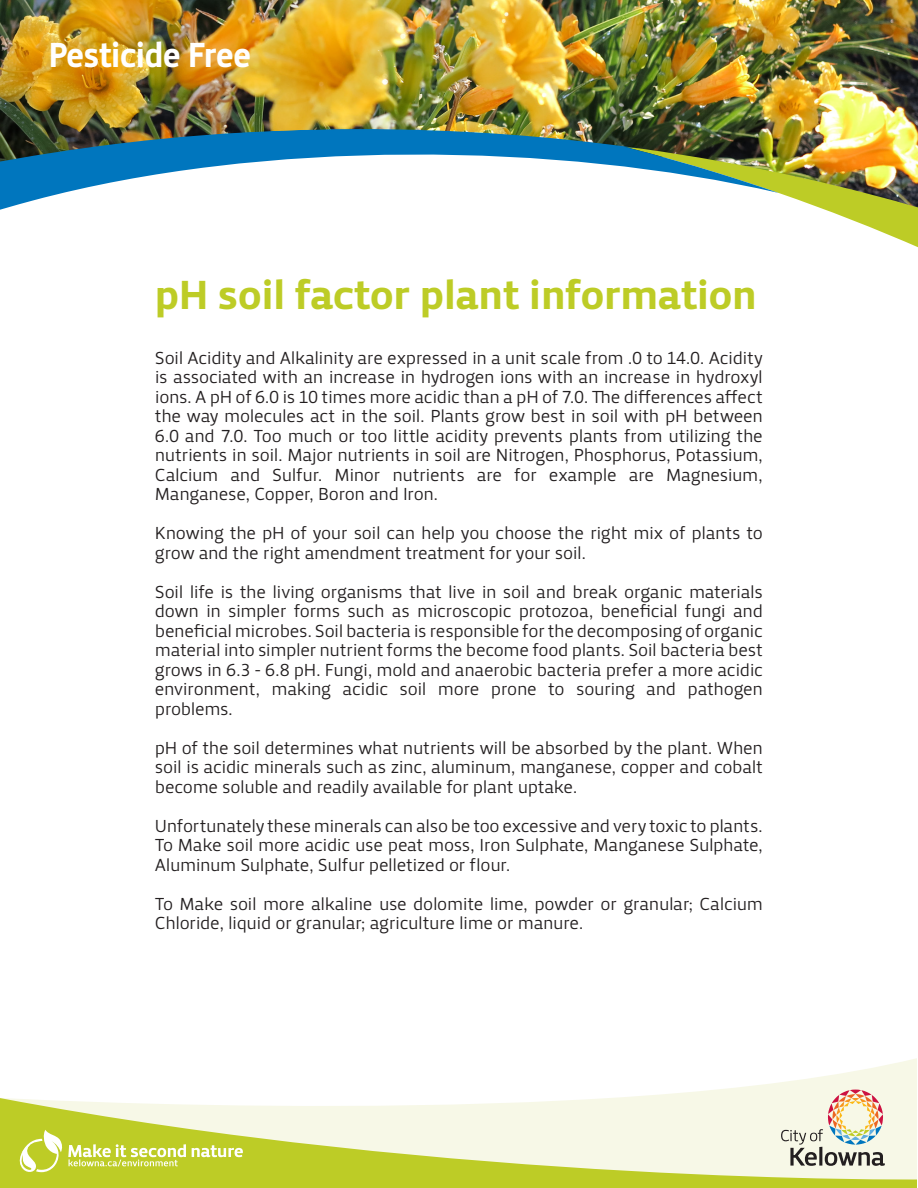
<style>
.page{position:relative;width:918px;height:1188px;background:#fff}
.page>*{position:absolute;margin:0;border:0;box-sizing:border-box;transform-origin:0 0}
.Headline_-_Blue{font:42px "Priva Four Pro";color:#bdcc26}
.t1{font:36px "Priva Four Pro";letter-spacing:-.01em;color:#fff;scale:.91 1}
.t2{font:18px/19.5px "Priva One Pro";letter-spacing:-.02em;color:#231f20;text-align:justify}
</style>
<div class="page">
<img style="left:0;top:0;width:918px;height:147px">
<img style="left:779px;top:147px;width:139px;height:101px">
<img style="left:0;top:108px;width:779px;height:102px">
<svg style="left:616px;top:1058px;width:301px;height:40px"></svg>
<svg style="left:0;top:1098px;width:917px;height:90px;background:#e2e8a1"></svg>
<svg style="left:781px;top:1090px;width:104px;height:76px;background:#d8d1c0"></svg>
<svg style="left:192px;top:1145px;width:51px;height:12px"></svg>
<svg style="left:15px;top:1130px;width:171px;height:44px;background:#c9d54f"></svg>
<p class="t1" style="left:49px;top:32px;width:224px">Pesticide Free</p>
<p class="Headline_-_Blue" style="left:155px;top:269px;width:603px">pH soil factor plant information</p>
<p class="t2" style="left:155px;top:348px;width:610px">Soil Acidity and Alkalinity are expressed in a unit scale from .0 to 14.0. Acidity is associated with an increase in hydrogen ions with an increase in hydroxyl ions. A pH of 6.0 is 10 times more acidic than a pH of 7.0. The differences affect the way molecules act in the soil. Plants grow best in soil with pH between 6.0 and 7.0. Too much or too little acidity prevents plants from utilizing the nutrients in soil. Major nutrients in soil are Nitrogen, Phosphorus, Potassium, Calcium and Sulfur. Minor nutrients are for example are Magnesium, Manganese, Copper, Boron and Iron.</p>
<p class="t2" style="left:155px;top:523px;width:610px">Knowing the pH of your soil can help you choose the right mix of plants to grow and the right amendment treatment for your soil.</p>
<p class="t2" style="left:155px;top:582px;width:610px">Soil life is the living organisms that live in soil and break organic materials down in simpler forms such as microscopic protozoa, beneficial fungi and beneficial microbes. Soil bacteria is responsible for the decomposing of organic material into simpler nutrient forms the become food plants. Soil bacteria best grows in 6.3 - 6.8 pH. Fungi, mold and anaerobic bacteria prefer a more acidic environment, making acidic soil more prone to souring and pathogen problems.</p>
<p class="t2" style="left:155px;top:738px;width:610px">pH of the soil determines what nutrients will be absorbed by the plant. When soil is acidic minerals such as zinc, aluminum, manganese, copper and cobalt become soluble and readily available for plant uptake.</p>
<p class="t2" style="left:155px;top:816px;width:610px">Unfortunately these minerals can also be too excessive and very toxic to plants.</p>
<p class="t2" style="left:155px;top:835px;width:610px">To Make soil more acidic use peat moss, Iron Sulphate, Manganese Sulphate,<br>Aluminum Sulphate, Sulfur pelletized or flour.</p>
<p class="t2" style="left:155px;top:894px;width:610px">To Make soil more alkaline use dolomite lime, powder or granular; Calcium<br>Chloride, liquid or granular; agriculture lime or manure.</p>
</div>
